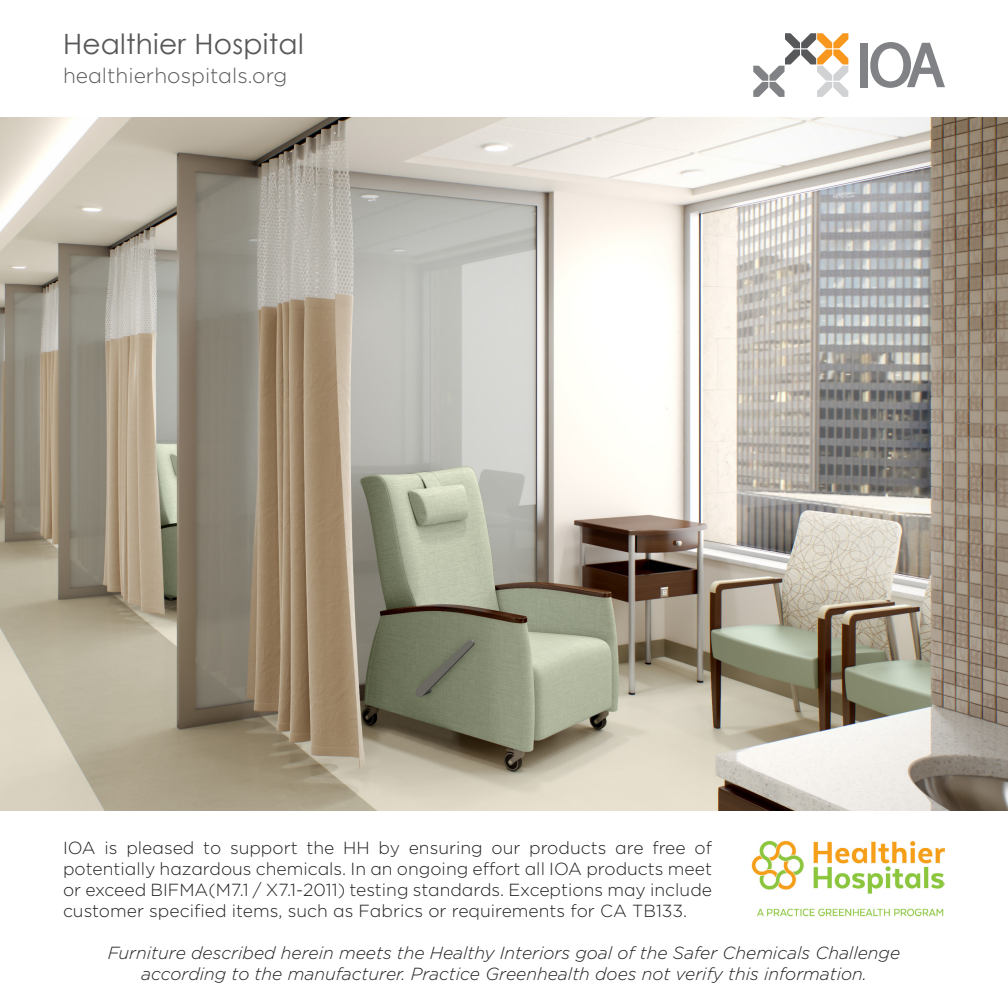
<style>
.page{position:relative;width:1008px;height:1008px;background:#fff}
.page>*{position:absolute;margin:0;border:0;box-sizing:border-box;transform-origin:0 0}
.t1{font:28px "Century Gothic";letter-spacing:.01em;color:#57585a}
.t2{font:300 21px "Gotham";color:#57585a}
.t3{font:300 17.5px/21px "Gotham";color:#231f20;text-align:justify}
.t4{font:italic 300 17.5px/21px "Gotham";color:#231f20;text-align:center}
</style>
<div class="page">
<img style="left:0;top:117px;width:1008px;height:693px">
<svg style="left:753px;top:33px;width:95px;height:64px"></svg>
<div style="left:861px;top:43px;width:7px;height:44px;background:#808285"></div>
<svg style="left:870px;top:42px;width:75px;height:46px"></svg>
<img style="left:752px;top:840px;width:193px;height:77px">
<p class="t1" style="left:63px;top:25px;width:242px">Healthier Hospital</p>
<p class="t2" style="left:63px;top:62px;width:226px">healthierhospitals.org</p>
<p class="t3" style="left:63px;top:837px;width:651px">IOA is pleased to support the HH by ensuring our products are free of potentially hazardous chemicals. In an ongoing effort all IOA products meet or exceed BIFMA(M7.1 / X7.1-2011) testing standards. Exceptions may include customer specified items, such as Fabrics or requirements for CA TB133.</p>
<p class="t4" style="left:108px;top:942px;width:794px">Furniture described herein meets the Healthy Interiors goal of the Safer Chemicals Challenge according to the manufacturer. Practice Greenhealth does not verify this information.</p>
</div>
